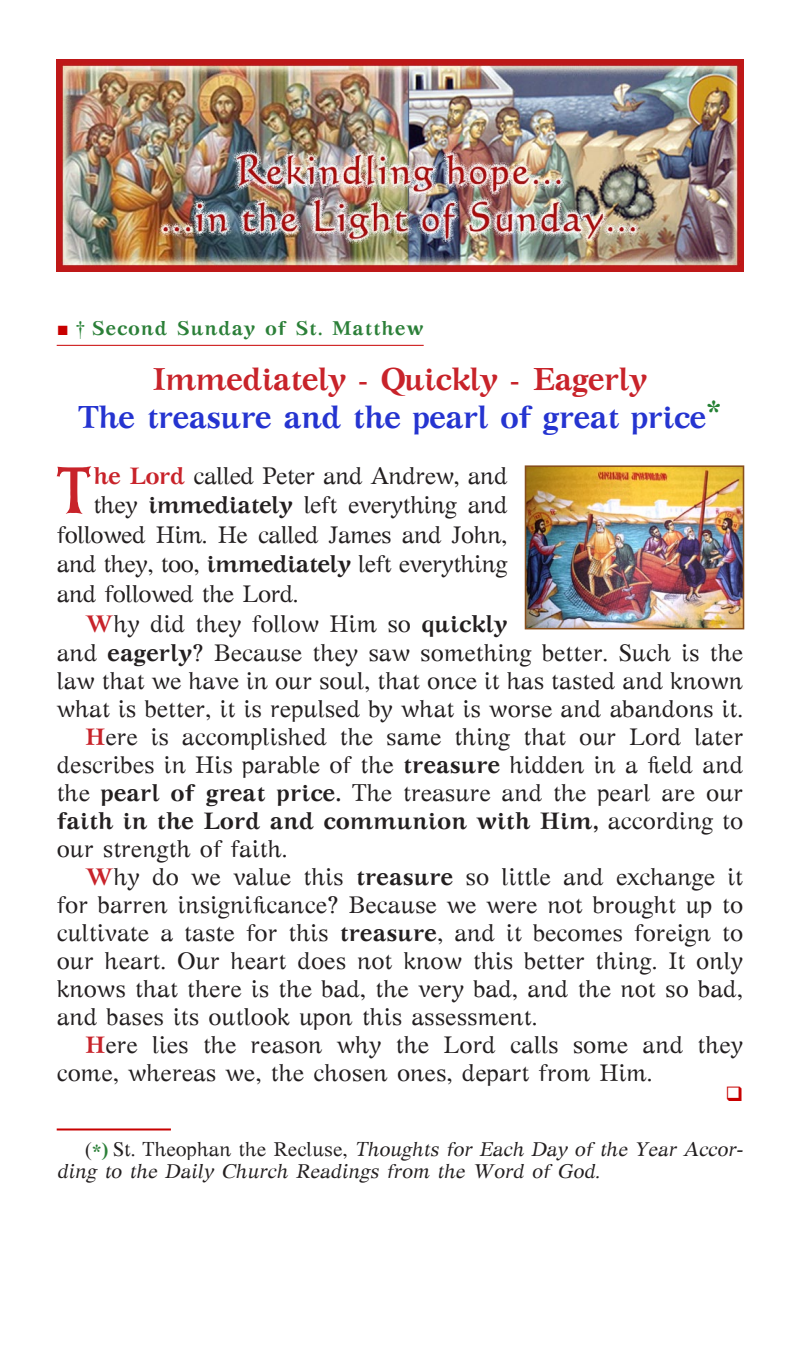
<style>
.page{position:relative;width:800px;height:1361px;background:#fff}
.page>*{position:absolute;margin:0;border:0;box-sizing:border-box;transform-origin:0 0}
.t1{font:66px "BYZIMAK";color:#c8232a}
.t2{font:700 32px "GFS Artemisia";letter-spacing:-.02em;color:#2534d0}
.t3{font:700 32px "GFS Artemisia";letter-spacing:-.02em;color:#c8232a}
.t4{font:24px/28px "GFS Artemisia";color:#231f20}
.t5{font:24px "GFS Artemisia";letter-spacing:-.02em;color:#231f20}
.t6{font:italic 20px/22px "GFS Artemisia";color:#231f20}
.t7{font:700 20px "GFS Artemisia";letter-spacing:.04em;color:#2b7f38}
.s1{font-family:"CTOS New Times Roman Test 1";font-weight:400;color:#c80000}
.s2{font-family:"CTOS New Times Roman Test 1";font-weight:400;color:#258134}
.s3{font-weight:700;color:#c8232a}
.s4{font-weight:700}
.s5{font-family:"CTOS New Times Roman Test 1";font-style:normal}
.s6{font-family:"CTOS New Times Bold Test 1";font-style:normal;color:#2b7f38}
.s7{font-style:normal}
</style>
<div class="page">
<hr style="left:57px;top:345px;width:367px;height:1px;background:#c80000">
<img style="left:528px;top:468px;width:213px;height:158px">
<div style="left:525px;top:465px;width:219px;height:164px;border:2px solid #884e1c"></div>
<hr style="left:57px;top:1128px;width:114px;height:2px;background:#c80000">
<img style="left:57px;top:60px;width:686px;height:211px">
<p class="t7" style="left:57px;top:312px;width:368px"><span class="s1">■</span> <span class="s2">†</span> Second Sunday of St. Matthew</p>
<p class="t3" style="left:153px;top:353px;width:496px">Immediately - Quickly - Eagerly</p>
<p class="t2" style="left:78px;top:391px;width:645px">The treasure and the pearl of great price<sup>*</sup></p>
<p class="t1" style="left:55px;top:451px;width:40px">T</p>
<p class="t5" style="left:93px;top:457px;width:416px"><span class="s3">he Lord</span> called Peter and Andrew, and</p>
<p class="t5" style="left:93px;top:487px;width:416px">they <span class="s4">immediately</span> left everything and</p>
<p class="t5" style="left:57px;top:517px;width:452px">followed Him. He called James and John,</p>
<p class="t5" style="left:57px;top:546px;width:452px">and they, too, <span class="s4">immediately</span> left everything</p>
<p class="t5" style="left:57px;top:576px;width:243px">and followed the Lord.</p>
<p class="t4" style="left:57px;top:608px;width:688px;line-height:28.6px;text-indent:28px"><span class="s3">W</span>hy did they follow Him so <span class="s4">quickly<br></span>and <span class="s4">eagerly</span>? Because they saw something better. Such is the law that we have in our soul, that once it has tasted and known what is better, it is repulsed by what is worse and abandons it.</p>
<p class="t4" style="left:57px;top:722px;width:688px;text-align:justify;text-indent:28px"><span class="s3">H</span>ere is accomplished the same thing that our Lord later describes in His parable of the <span class="s4">treasure</span> hidden in a field and the <span class="s4">pearl of great price.</span> The treasure and the pearl are our <span class="s4">faith in the Lord and communion with Him,</span> according to our strength of faith.</p>
<p class="t4" style="left:57px;top:862px;width:688px;text-align:justify;text-indent:28px"><span class="s3">W</span>hy do we value this <span class="s4">treasure</span> so little and exchange it for barren insignificance? Because we were not brought up to cultivate a taste for this <span class="s4">treasure</span>, and it becomes foreign to our heart. Our heart does not know this better thing. It only knows that there is the bad, the very bad, and the not so bad, and bases its outlook upon this assessment.</p>
<p class="t4" style="left:57px;top:1030px;width:688px;text-indent:28px"><span class="s3">H</span>ere lies the reason why the Lord calls some and they come, whereas we, the chosen ones, depart from Him.</p>
<p class="t6" style="left:57px;top:1137px;width:693px;text-indent:28px"><span class="s5">(</span> <span class="s6">* )</span> <span class="s7">S t . T h e o p h a n t h e R e c l u s e ,</span> Thoughts for Each Day of the Year Accor&shy;ding to the Daily Church Readings from the Word of God.</p>
</div>
